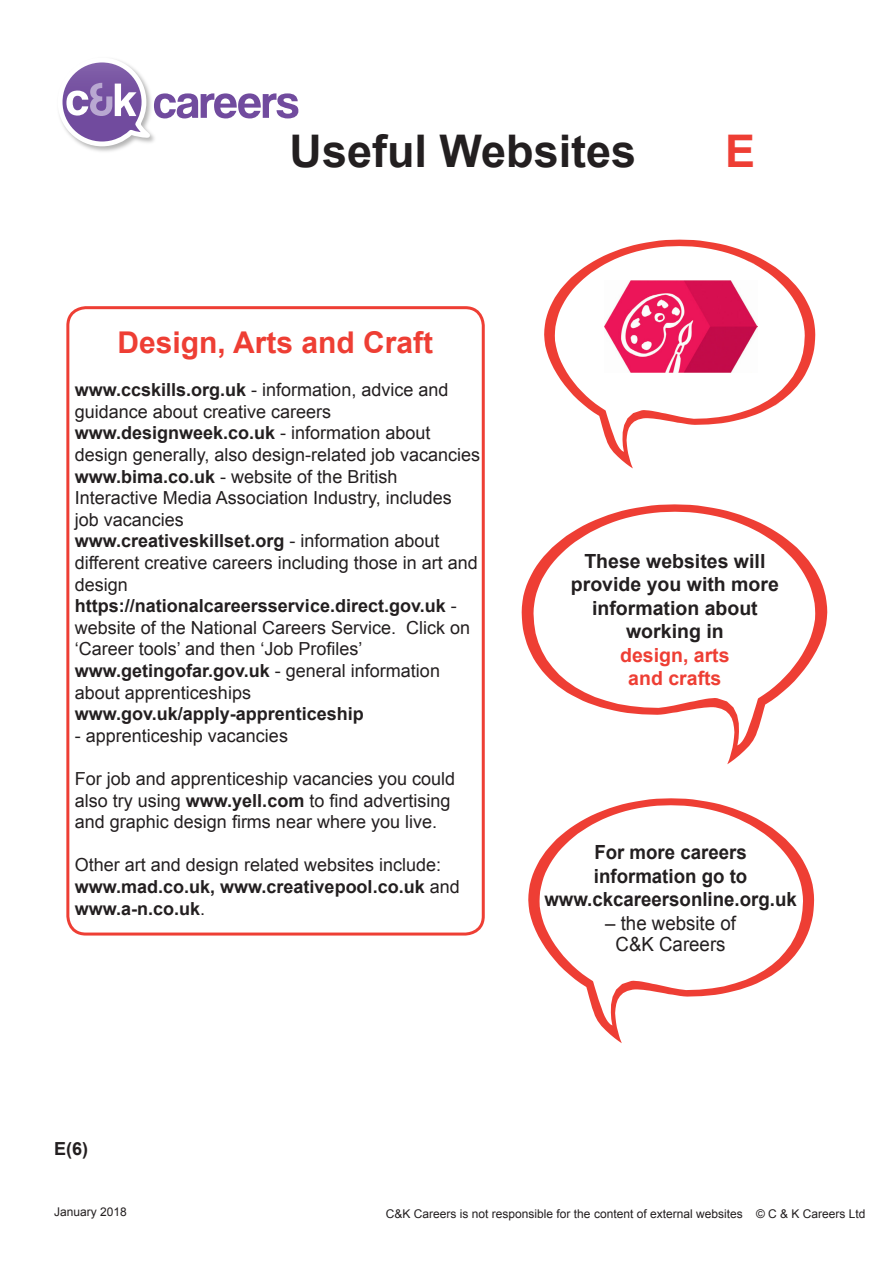
<style>
.page{position:relative;width:893px;height:1263px;background:#fff}
.page>*{position:absolute;margin:0;border:0;box-sizing:border-box;transform-origin:0 0}
.t1{font:700 45px "Arial";color:#231f20}
.t2{font:700 45px "Arial";color:#ee3e34}
.t3{font:700 30px "Arial";color:#ee3e34}
.t4{font:700 19.5px/23.4px "Arial";color:#231f20;text-align:center}
.t5{font:700 19.5px "Arial";color:#231f20;scale:.96 1}
.t6{font:19.5px "Arial";color:#231f20;scale:.96 1}
.t7{font:700 19.5px "Arial";color:#ee3e34}
.t8{font:18px/21.6px "Arial";color:#231f20}
.t9{font:700 18px/21.6px "Arial";color:#231f20}
.t10{font:12px "Arial";color:#231f20}
.s1{font-weight:700}
.s2{font-weight:400}
</style>
<div class="page">
<svg style="left:58px;top:58px;width:240px;height:88px"></svg>
<div style="left:66px;top:306px;width:419px;height:629px;border:3px solid #ee3e34;border-radius:18px"></div>
<svg style="left:544px;top:240px;width:271px;height:228px"></svg>
<svg style="left:555px;top:246px;width:250px;height:206px"></svg>
<svg style="left:522px;top:504px;width:305px;height:260px"></svg>
<svg style="left:533px;top:512px;width:282px;height:233px"></svg>
<img style="left:605px;top:280px;width:152px;height:92px">
<svg style="left:528px;top:798px;width:286px;height:245px"></svg>
<svg style="left:539px;top:805px;width:264px;height:220px"></svg>
<h1 class="t1" style="left:290px;top:121px;width:348px">Useful Websites</h1>
<p class="t2" style="left:725px;top:121px;width:32px">E</p>
<p class="t3" style="left:118px;top:322px;width:317px">Design, Arts and Craft</p>
<p class="t8" style="left:75px;top:379px;width:375px"><span class="s1">www.ccskills.org.uk</span> - information, advice and guidance about creative careers</p>
<p class="t8" style="left:75px;top:422px;width:407px"><span class="s1">www.designweek.co.uk</span> - information about design generally, also design-related job vacancies</p>
<p class="t8" style="left:75px;top:466px;width:378px"><span class="s1">www.bima.co.uk</span> - website of the British<br>Interactive Media Association Industry, includes job vacancies</p>
<p class="t8" style="left:75px;top:530px;width:404px"><span class="s1">www.creativeskillset.org</span> - information about different creative careers including those in art and design</p>
<p class="t8" style="left:75px;top:595px;width:397px"><span class="s1">https://nationalcareersservice.direct.gov.uk</span> - website of the National Careers Service. Click on ‘Career tools’ and then ‘Job Profiles’</p>
<p class="t8" style="left:75px;top:660px;width:367px"><span class="s1">www.getingofar.gov.uk</span> - general information about apprenticeships</p>
<p class="t9" style="left:75px;top:704px;width:291px">www.gov.uk/apply-apprenticeship</p>
<p class="t8" style="left:75px;top:725px;width:215px">- apprenticeship vacancies</p>
<p class="t8" style="left:75px;top:768px;width:382px">For job and apprenticeship vacancies you could also try using <span class="s1">www.yell.com</span> to find advertising and graphic design firms near where you live.</p>
<p class="t8" style="left:75px;top:854px;width:368px">Other art and design related websites include:</p>
<p class="t9" style="left:75px;top:876px;width:386px">www.mad.co.uk, www.creativepool.co.uk <span class="s2">and </span>www.a-n.co.uk<span class="s2">.</span></p>
<p class="t4" style="left:571px;top:550px;width:210px">These websites will provide you with more information about working in</p>
<p class="t7" style="left:620px;top:642px;width:111px">design, arts</p>
<p class="t7" style="left:628px;top:665px;width:95px">and crafts</p>
<p class="t5" style="left:594px;top:839px;width:160px">For more careers</p>
<p class="t5" style="left:594px;top:863px;width:161px">information go to</p>
<p class="t5" style="left:544px;top:886px;width:264px">www.ckcareersonline.org.uk</p>
<p class="t6" style="left:605px;top:910px;width:138px">– the website of</p>
<p class="t6" style="left:616px;top:931px;width:116px">C&amp;K Careers</p>
<p class="t9" style="left:54px;top:1138px;width:36px">E(6)</p>
<p class="t10" style="left:54px;top:1204px;width:74px">January 2018</p>
<p class="t10" style="left:386px;top:1206px;width:481px">C&amp;K Careers is not responsible for the content of external websites © C &amp; K Careers Ltd</p>
</div>
